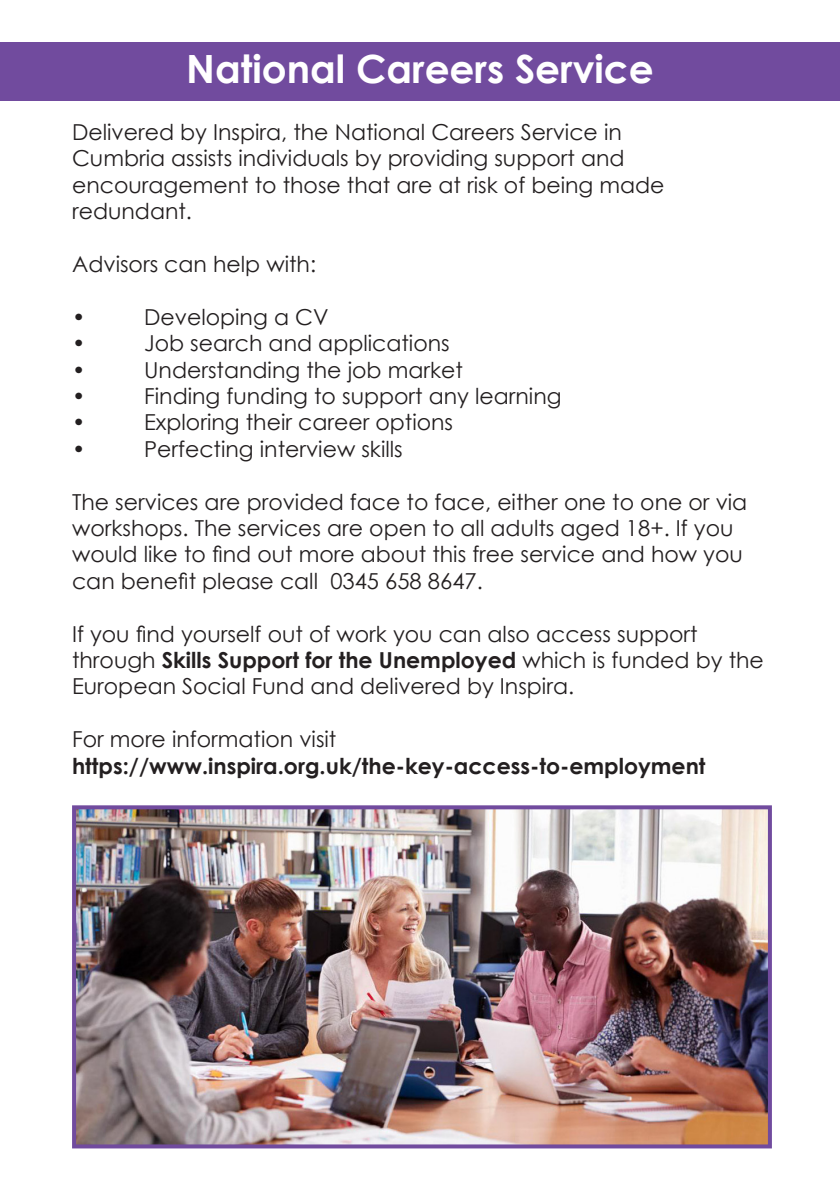
<style>
.page{position:relative;width:840px;height:1191px;background:#fff}
.page>*{position:absolute;margin:0;border:0;box-sizing:border-box;transform-origin:0 0}
.t1{font:700 39px "Century Gothic";color:#fff}
.t2{font:22px/26.4px "Century Gothic";color:#231f20}
.t3{font:700 22px "Century Gothic";color:#231f20}
.s1{font-weight:700}
</style>
<div class="page">
<div style="left:0;top:42px;width:839px;height:58px;background:#714b9e"></div>
<img style="left:77px;top:810px;width:689px;height:333px">
<div style="left:72px;top:805px;width:699px;height:343px;border:4px solid #714b9e"></div>
<p class="t1" style="left:186px;top:39px;width:468px">National Careers Service</p>
<p class="t2" style="left:72px;top:118px;width:551px">Delivered by Inspira, the National Careers Service in</p>
<p class="t2" style="left:72px;top:145px;width:553px">Cumbria assists individuals by providing support and</p>
<p class="t2" style="left:72px;top:171px;width:593px">encouragement to those that are at risk of being made</p>
<p class="t2" style="left:72px;top:198px;width:121px">redundant.</p>
<p class="t2" style="left:72px;top:250px;width:245px">Advisors can help with:</p>
<p class="t2" style="left:72px;top:303px;width:15px">•</p>
<p class="t2" style="left:144px;top:303px;width:186px">Developing a CV</p>
<p class="t2" style="left:72px;top:330px;width:15px">•</p>
<p class="t2" style="left:144px;top:330px;width:307px">Job search and applications</p>
<p class="t2" style="left:72px;top:356px;width:15px">•</p>
<p class="t2" style="left:144px;top:356px;width:320px">Understanding the job market</p>
<p class="t2" style="left:72px;top:382px;width:15px">•</p>
<p class="t2" style="left:144px;top:382px;width:418px">Finding funding to support any learning</p>
<p class="t2" style="left:72px;top:409px;width:15px">•</p>
<p class="t2" style="left:144px;top:409px;width:310px">Exploring their career options</p>
<p class="t2" style="left:72px;top:435px;width:15px">•</p>
<p class="t2" style="left:144px;top:435px;width:260px">Perfecting interview skills</p>
<p class="t2" style="left:72px;top:488px;width:676px">The services are provided face to face, either one to one or via workshops. The services are open to all adults aged 18+. If you would like to find out more about this free service and how you can benefit please call 0345 658 8647.</p>
<p class="t2" style="left:72px;top:620px;width:693px">If you find yourself out of work you can also access support through <span class="s1">Skills Support for the Unemployed</span> which is funded by the<br>European Social Fund and delivered by Inspira.</p>
<p class="t2" style="left:72px;top:726px;width:266px">For more information visit</p>
<p class="t3" style="left:72px;top:749px;width:634px">https://www.inspira.org.uk/the-key-access-to-employment</p>
</div>
